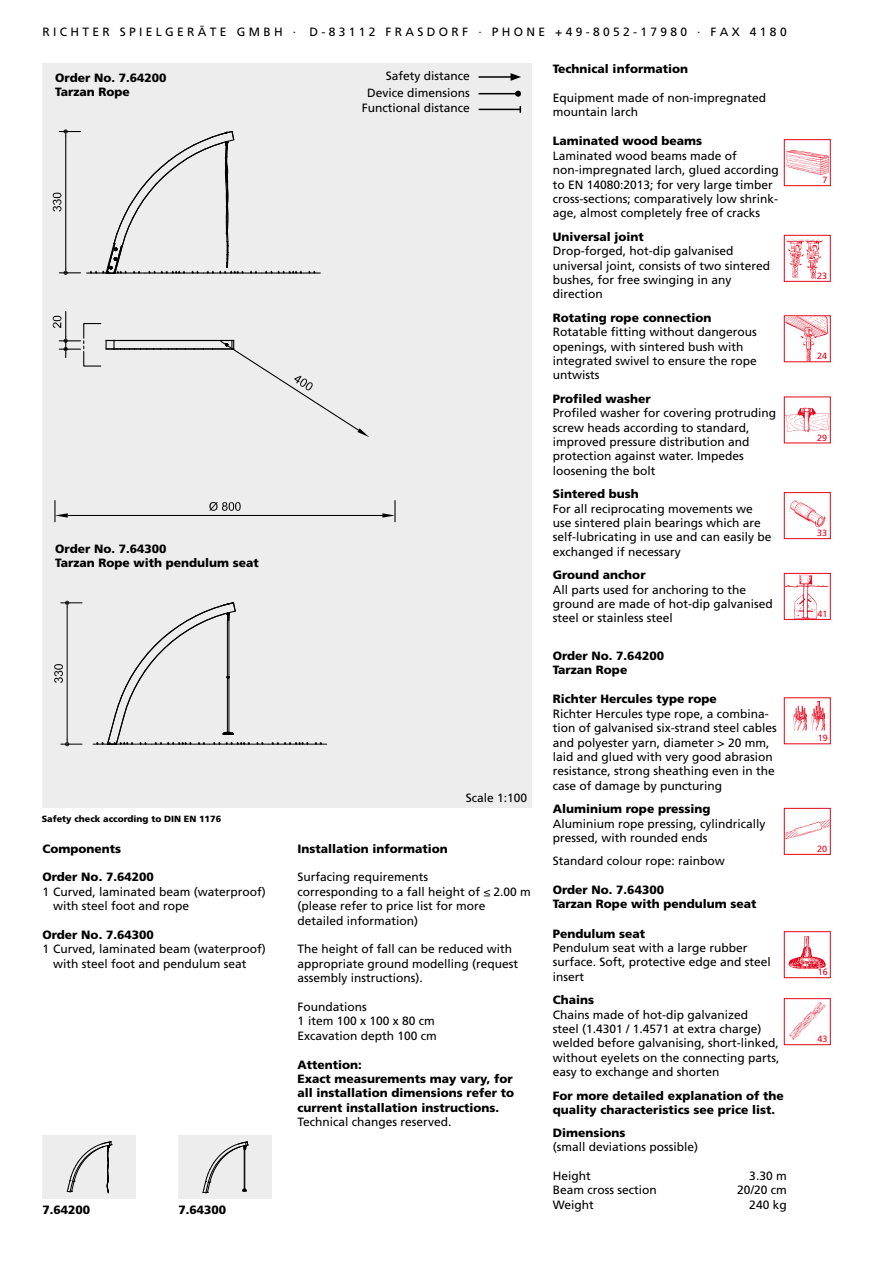
<style>
.page{position:relative;width:893px;height:1263px;background:#fff}
.page>*{position:absolute;margin:0;border:0;box-sizing:border-box;transform-origin:0 0}
.t1{font:12px/14.4px "Frutiger LT Std";color:#000}
.t2{font:900 12px/14.4px "Frutiger LT Std";color:#000}
.t3{font:900 9px "Frutiger LT Std";color:#000}
.t4{font:9px "Frutiger LT Std";color:#e3051b}
</style>
<div class="page">
<div style="left:784px;top:139px;width:47px;height:47px;border:1px solid #e3051b"></div>
<img style="left:785px;top:149px;width:44px;height:26px">
<div style="left:784px;top:235px;width:47px;height:47px;border:1px solid #e3051b"></div>
<img style="left:786px;top:239px;width:37px;height:40px">
<div style="left:784px;top:396px;width:47px;height:47px;border:1px solid #e3051b"></div>
<img style="left:784px;top:407px;width:46px;height:25px">
<div style="left:784px;top:492px;width:47px;height:47px;border:1px solid #e3051b"></div>
<img style="left:790px;top:500px;width:36px;height:28px">
<div style="left:784px;top:573px;width:47px;height:47px;border:1px solid #e3051b"></div>
<img style="left:785px;top:574px;width:44px;height:45px">
<img style="left:793px;top:701px;width:33px;height:30px">
<div style="left:784px;top:697px;width:47px;height:47px;border:1px solid #e3051b"></div>
<div style="left:784px;top:808px;width:47px;height:47px;border:1px solid #e3051b"></div>
<img style="left:785px;top:811px;width:45px;height:37px">
<div style="left:784px;top:315px;width:47px;height:47px;border:1px solid #e3051b"></div>
<img style="left:785px;top:316px;width:43px;height:45px">
<div style="left:784px;top:931px;width:47px;height:47px;border:1px solid #e3051b"></div>
<img style="left:788px;top:936px;width:38px;height:33px">
<img style="left:789px;top:1001px;width:37px;height:39px">
<div style="left:784px;top:998px;width:47px;height:47px;border:1px solid #e3051b"></div>
<div style="left:43px;top:64px;width:488px;height:744px;background:#ededed"></div>
<div style="left:43px;top:1135px;width:93px;height:64px;background:#ededed"></div>
<svg style="left:67px;top:1141px;width:45px;height:52px"></svg>
<div style="left:179px;top:1135px;width:93px;height:64px;background:#ededed"></div>
<svg style="left:203px;top:1142px;width:46px;height:51px"></svg>
<hr style="left:479px;top:76px;width:34px;height:2px;background:#000">
<svg style="left:511px;top:73px;width:10px;height:8px"></svg>
<hr style="left:479px;top:93px;width:39px;height:1px;background:#000">
<svg style="left:515px;top:91px;width:6px;height:6px"></svg>
<hr style="left:479px;top:109px;width:41px;height:1px;background:#000">
<hr style="left:67px;top:607px;width:1px;height:133px;background:#000">
<svg style="left:61px;top:601px;width:21px;height:6px"></svg>
<svg style="left:61px;top:740px;width:21px;height:6px"></svg>
<svg style="left:54px;top:664px;width:9px;height:19px"></svg>
<hr style="left:93px;top:744px;width:58px;height:1px;background:#000">
<hr style="left:210px;top:744px;width:58px;height:1px;background:#000">
<svg style="left:96px;top:602px;width:168px;height:143px"></svg>
<hr style="left:268px;top:744px;width:59px;height:1px;background:#000">
<svg style="left:271px;top:742px;width:52px;height:3px"></svg>
<hr style="left:69px;top:1029px;width:315px;height:1px;background:#000">
<hr style="left:65px;top:136px;width:1px;height:132px;background:#000">
<svg style="left:59px;top:129px;width:22px;height:7px"></svg>
<svg style="left:59px;top:268px;width:22px;height:7px"></svg>
<svg style="left:53px;top:193px;width:8px;height:18px"></svg>
<hr style="left:87px;top:272px;width:58px;height:2px;background:#000">
<hr style="left:203px;top:272px;width:59px;height:2px;background:#000">
<svg style="left:89px;top:131px;width:169px;height:143px"></svg>
<hr style="left:262px;top:272px;width:58px;height:2px;background:#000">
<svg style="left:264px;top:270px;width:53px;height:4px"></svg>
<hr style="left:394px;top:500px;width:2px;height:22px;background:#000">
<hr style="left:68px;top:515px;width:314px;height:1px;background:#000">
<svg style="left:54px;top:500px;width:14px;height:22px"></svg>
<svg style="left:382px;top:513px;width:13px;height:5px"></svg>
<svg style="left:209px;top:502px;width:32px;height:9px"></svg>
<svg style="left:53px;top:311px;width:316px;height:126px"></svg>
<p class="t1" style="left:43px;top:25px;width:746px">R I C H T E R S P I E L G E R Ä T E G M B H · D - 8 3 1 1 2 F R A S D O R F · P H O N E + 4 9 - 8 0 5 2 - 1 7 9 8 0 · F A X 4 1 8 0</p>
<p class="t2" style="left:55px;top:70px;width:113px">Order No. 7.64200<br>Tarzan Rope</p>
<p class="t2" style="left:55px;top:541px;width:205px">Order No. 7.64300<br>Tarzan Rope with pendulum seat</p>
<p class="t3" style="left:42px;top:813px;width:181px">Safety check according to DIN EN 1176</p>
<p class="t2" style="left:43px;top:841px;width:80px">Components</p>
<p class="t2" style="left:43px;top:870px;width:113px">Order No. 7.64200</p>
<p class="t1" style="left:53px;top:884px;width:214px;text-indent:-11px">1 Curved, laminated beam (waterproof) with steel foot and rope</p>
<p class="t2" style="left:43px;top:928px;width:113px">Order No. 7.64300</p>
<p class="t1" style="left:53px;top:942px;width:214px;text-indent:-11px">1 Curved, laminated beam (waterproof) with steel foot and pendulum seat</p>
<p class="t2" style="left:43px;top:1203px;width:49px">7.64200</p>
<p class="t2" style="left:179px;top:1203px;width:49px">7.64300</p>
<p class="t1" style="left:362px;top:68px;width:110px;line-height:16.2px;text-align:right">Safety distance<br>Device dimensions<br>Functional distance</p>
<p class="t1" style="left:466px;top:790px;width:63px">Scale 1:100</p>
<p class="t2" style="left:297px;top:841px;width:152px">Installation information</p>
<p class="t1" style="left:297px;top:870px;width:235px">Surfacing requirements<br>corresponding to a fall height of ≤ 2.00 m (please refer to price list for more detailed information)</p>
<p class="t1" style="left:297px;top:942px;width:222px">The height of fall can be reduced with appropriate ground modelling (request assembly instructions).</p>
<p class="t1" style="left:297px;top:1000px;width:141px">Foundations<br>1 item 100 x 100 x 80 cm<br>Excavation depth 100 cm</p>
<p class="t2" style="left:297px;top:1057px;width:218px">Attention:<br>Exact measurements may vary, for all installation dimensions refer to current installation instructions.</p>
<p class="t1" style="left:297px;top:1115px;width:155px">Technical changes reserved.</p>
<p class="t2" style="left:553px;top:61px;width:137px">Technical information</p>
<p class="t1" style="left:553px;top:90px;width:215px">Equipment made of non-impregnated mountain larch</p>
<p class="t2" style="left:553px;top:134px;width:151px">Laminated wood beams</p>
<p class="t1" style="left:553px;top:148px;width:228px">Laminated wood beams made of non-impregnated larch, glued according to EN 14080:2013; for very large timber cross-sections; comparatively low shrink&shy;age, almost completely free of cracks</p>
<p class="t2" style="left:553px;top:229px;width:93px">Universal joint</p>
<p class="t1" style="left:553px;top:244px;width:219px">Drop-forged, hot-dip galvanised universal joint, consists of two sintered bushes, for free swinging in any direction</p>
<p class="t2" style="left:553px;top:310px;width:160px">Rotating rope connection</p>
<p class="t1" style="left:553px;top:325px;width:206px">Rotatable fitting without dangerous openings, with sintered bush with integrated swivel to ensure the rope untwists</p>
<p class="t2" style="left:553px;top:391px;width:100px">Profiled washer</p>
<p class="t1" style="left:553px;top:406px;width:225px">Profiled washer for covering protruding screw heads according to standard, improved pressure distribution and protection against water. Impedes loosening the bolt</p>
<p class="t2" style="left:553px;top:487px;width:88px">Sintered bush</p>
<p class="t1" style="left:553px;top:501px;width:220px">For all reciprocating movements we use sintered plain bearings which are self-lubricating in use and can easily be exchanged if necessary</p>
<p class="t2" style="left:553px;top:568px;width:94px">Ground anchor</p>
<p class="t1" style="left:553px;top:582px;width:222px">All parts used for anchoring to the ground are made of hot-dip galvanised steel or stainless steel</p>
<p class="t2" style="left:553px;top:648px;width:113px">Order No. 7.64200<br>Tarzan Rope</p>
<p class="t2" style="left:553px;top:692px;width:165px">Richter Hercules type rope</p>
<p class="t1" style="left:553px;top:706px;width:226px">Richter Hercules type rope, a combina&shy;tion of galvanised six-strand steel cables and polyester yarn, diameter &gt; 20 mm, laid and glued with very good abrasion resistance, strong sheathing even in the case of damage by puncturing</p>
<p class="t2" style="left:553px;top:802px;width:159px">Aluminium rope pressing</p>
<p class="t1" style="left:553px;top:816px;width:214px">Aluminium rope pressing, cylindrically pressed, with rounded ends</p>
<p class="t1" style="left:553px;top:853px;width:174px">Standard colour rope: rainbow</p>
<p class="t2" style="left:553px;top:882px;width:205px">Order No. 7.64300<br>Tarzan Rope with pendulum seat</p>
<p class="t2" style="left:553px;top:926px;width:94px">Pendulum seat</p>
<p class="t1" style="left:553px;top:940px;width:220px">Pendulum seat with a large rubber surface. Soft, protective edge and steel insert</p>
<p class="t2" style="left:553px;top:993px;width:43px">Chains</p>
<p class="t1" style="left:553px;top:1007px;width:228px">Chains made of hot-dip galvanized<br>steel (1.4301 / 1.4571 at extra charge) welded before galvanising, short-linked, without eyelets on the connecting parts, easy to exchange and shorten</p>
<p class="t2" style="left:553px;top:1088px;width:232px">For more detailed explanation of the quality characteristics see price list.</p>
<p class="t2" style="left:553px;top:1125px;width:74px">Dimensions</p>
<p class="t1" style="left:553px;top:1140px;width:147px">(small deviations possible)</p>
<p class="t1" style="left:553px;top:1168px;width:40px">Height</p>
<p class="t1" style="left:749px;top:1168px;width:39px">3.30 m</p>
<p class="t1" style="left:553px;top:1183px;width:106px">Beam cross section</p>
<p class="t1" style="left:737px;top:1183px;width:51px">20/20 cm</p>
<p class="t1" style="left:553px;top:1197px;width:42px">Weight</p>
<p class="t1" style="left:749px;top:1197px;width:39px">240 kg</p>
<p class="t4" style="left:822px;top:175px;width:7px">7</p>
<p class="t4" style="left:817px;top:270px;width:12px">23</p>
<p class="t4" style="left:817px;top:351px;width:12px">24</p>
<p class="t4" style="left:817px;top:432px;width:12px">29</p>
<p class="t4" style="left:817px;top:528px;width:12px">33</p>
<p class="t4" style="left:817px;top:608px;width:12px">41</p>
<p class="t4" style="left:818px;top:733px;width:12px">19</p>
<p class="t4" style="left:817px;top:843px;width:12px">20</p>
<p class="t4" style="left:818px;top:967px;width:12px">16</p>
<p class="t4" style="left:817px;top:1034px;width:12px">43</p>
</div>
